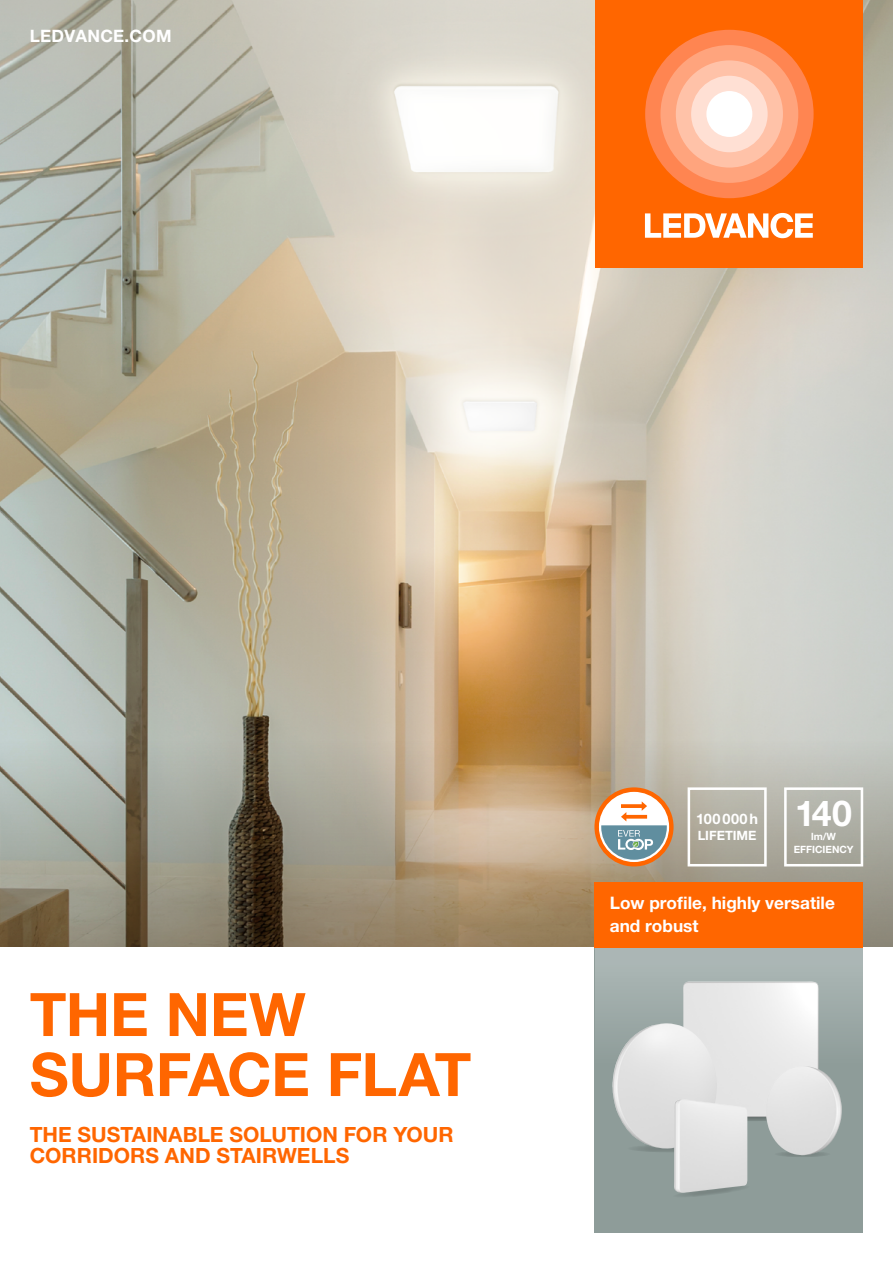
<style>
.page{position:relative;width:893px;height:1263px;background:#fff}
.page>*{position:absolute;margin:0;border:0;box-sizing:border-box;transform-origin:0 0}
.LDV_A4_Head_Bold__Zab_100___190612{font:700 60px/60px "Helvetica Neue LT Pro";letter-spacing:-.005em;color:#f60}
.LDV_A4_Head_Bold__Zab_100___190612-2{font:700 35.7px "Helvetica Neue LT Pro";color:#fff}
.LDV_A4_Head_Bold__Zab_100___190612-3{font:700 21px "Helvetica Neue LT Pro";color:#f60}
.LDV_A4_Head_Bold__Zab_100___190612-4{font:700 17.25px/22.5px "Helvetica Neue LT Pro";color:#fff}
.LDV_A4_URL_181001{font:700 17.1px "Helvetica Neue LT Pro";letter-spacing:.015em;color:#fff}
.LDV_A4_Head_Bold__Zab_100___190612-5{font:700 14.55px "Helvetica Neue LT Pro";letter-spacing:.035em;color:#fff}
.LDV_A4_Head_Bold__Zab_100___190612-6{font:700 12.9px "Helvetica Neue LT Pro";color:#fff}
.LDV_A4_Head_Bold__Zab_100___190612-7{font:700 10.05px "Helvetica Neue LT Pro";color:#fff}
</style>
<div class="page">
<img style="left:0;top:0;width:893px;height:740px">
<svg style="left:0;top:740px;width:893px;height:207px;background:#a29884"></svg>
<div style="left:594px;top:947px;width:269px;height:286px;background:#8e9c99"></div>
<div style="left:595px;top:947px;width:268px;height:119px;background:linear-gradient(to bottom,#afbab8,#8e9c99)"></div>
<div style="left:595px;top:0;width:268px;height:268px;background:#f60"></div>
<svg style="left:645px;top:213px;width:168px;height:25px"></svg>
<div style="left:645px;top:30px;width:169px;height:168px;background:#ff8551;border-radius:50%"></div>
<div style="left:660px;top:45px;width:138px;height:138px;background:#ffa47d;border-radius:50%"></div>
<div style="left:676px;top:60px;width:107px;height:108px;background:#ffc2a8;border-radius:50%"></div>
<div style="left:691px;top:76px;width:77px;height:76px;background:#ffe0d4;border-radius:50%"></div>
<div style="left:706px;top:91px;width:46px;height:46px;background:#fff;border-radius:50%"></div>
<div style="left:698px;top:1109px;width:108px;height:12px;background:#6e7977;border-radius:50%"></div>
<svg style="left:627px;top:1144px;width:86px;height:8px"></svg>
<div style="left:774px;top:1151px;width:57px;height:6px;background:#7e8b88;border-radius:50%"></div>
<svg style="left:681px;top:1193px;width:37px;height:3px"></svg>
<img style="left:683px;top:981px;width:136px;height:136px">
<img style="left:612px;top:1023px;width:105px;height:125px">
<img style="left:674px;top:1099px;width:73px;height:94px">
<svg style="left:594px;top:787px;width:80px;height:79px"></svg>
<img style="left:766px;top:1066px;width:76px;height:89px">
<div style="left:688px;top:787px;width:79px;height:79px;border:3px solid #fff"></div>
<div style="left:784px;top:787px;width:79px;height:79px;border:3px solid #fff"></div>
<div style="left:594px;top:882px;width:269px;height:65px;background:#f60"></div>
<p class="LDV_A4_URL_181001" style="left:30px;top:25px;width:143px">LEDVANCE.COM</p>
<p class="LDV_A4_Head_Bold__Zab_100___190612" style="left:30px;top:983px;width:443px">THE NEW<br>SURFACE FLAT</p>
<p class="LDV_A4_Head_Bold__Zab_100___190612-3" style="left:30px;top:1121px;width:425px">THE SUSTAINABLE SOLUTION FOR YOUR</p>
<p class="LDV_A4_Head_Bold__Zab_100___190612-3" style="left:30px;top:1142px;width:321px">CORRIDORS AND STAIRWELLS</p>
<p class="LDV_A4_Head_Bold__Zab_100___190612-5" style="left:696px;top:810px;width:63px">100000h</p>
<p class="LDV_A4_Head_Bold__Zab_100___190612-6" style="left:698px;top:827px;width:60px">LIFETIME</p>
<p class="LDV_A4_Head_Bold__Zab_100___190612-2" style="left:795px;top:791px;width:58px">140</p>
<p class="LDV_A4_Head_Bold__Zab_100___190612-7" style="left:811px;top:830px;width:26px">lm/W</p>
<p class="LDV_A4_Head_Bold__Zab_100___190612-7" style="left:794px;top:843px;width:61px">EFFICIENCY</p>
<p class="LDV_A4_Head_Bold__Zab_100___190612-4" style="left:610px;top:892px;width:227px">Low profile, highly versatile and robust</p>
</div>
